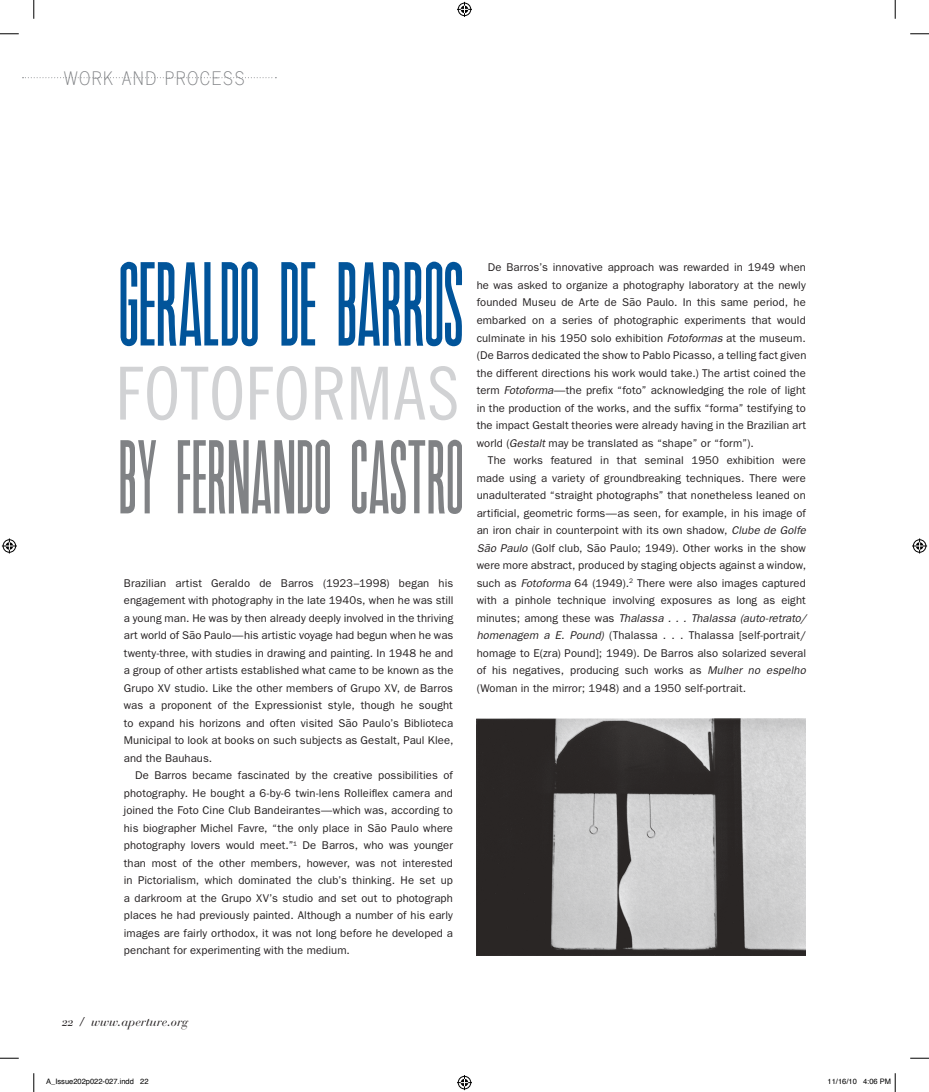
<style>
.page{position:relative;width:929px;height:1092px;background:#fff}
.page>*{position:absolute;margin:0;border:0;box-sizing:border-box;transform-origin:0 0}
.t1{font:107.75px "Strada";letter-spacing:-.01em;color:#01549a}
.t2{font:94.5px "Strada";letter-spacing:-.005em;color:#808285}
.t3{font:73.12px "Trade Gothic Cond Eighteen";color:#d1d2d4}
.t4{font:18.75px "Lightline Gothic";letter-spacing:.08em;color:#808285}
.t5{font:12.5px "Bauer Bodoni Italic Os F";color:#231f20}
.t6{font:11.25px/17.5px "Franklin Gothic";letter-spacing:.01em;color:#231f20;text-align:justify}
.t7{font:7.5px "Helvetica";color:#000}
.s1{font-style:italic}
</style>
<div class="page">
<svg style="left:22px;top:77px;width:254px;height:1px"></svg>
<img style="left:476px;top:718px;width:329px;height:236px">
<svg style="left:0;top:33px;width:19px;height:2px"></svg>
<svg style="left:910px;top:33px;width:18px;height:2px"></svg>
<svg style="left:0;top:1057px;width:19px;height:1px"></svg>
<svg style="left:910px;top:1057px;width:18px;height:1px"></svg>
<svg style="left:33px;top:0;width:2px;height:19px"></svg>
<svg style="left:33px;top:1073px;width:2px;height:18px"></svg>
<svg style="left:894px;top:0;width:1px;height:19px"></svg>
<svg style="left:457px;top:2px;width:15px;height:15px"></svg>
<svg style="left:457px;top:1075px;width:15px;height:14px"></svg>
<svg style="left:2px;top:538px;width:15px;height:15px"></svg>
<svg style="left:912px;top:538px;width:14px;height:15px"></svg>
<svg style="left:894px;top:1073px;width:1px;height:18px"></svg>
<h3 class="t4" style="left:64px;top:67px;width:183px">WORK AND PROCESS</h3>
<h1 class="t1" style="left:118px;top:261px;width:346px">GERALDO DE BARROS</h1>
<h3 class="t3" style="left:115px;top:350px;width:345px">FOTOFORMAS</h3>
<h2 class="t2" style="left:118px;top:439px;width:347px">BY FERNANDO CASTRO</h2>
<p class="t6" style="left:124px;top:573px;width:331px">Brazilian artist Geraldo de Barros (1923–1998) began his engagement with photography in the late 1940s, when he was still a young man. He was by then already deeply involved in the thriving art world of São Paulo—his artistic voyage had begun when he was twenty-three, with studies in drawing and painting. In 1948 he and a group of other artists established what came to be known as the Grupo XV studio. Like the other members of Grupo XV, de Barros was a proponent of the Expressionist style, though he sought to expand his horizons and often visited São Paulo’s Biblioteca Municipal to look at books on such subjects as Gestalt, Paul Klee, and the Bauhaus.</p>
<p class="t6" style="left:124px;top:766px;width:330px;text-indent:11px">De Barros became fascinated by the creative possibilities of photography. He bought a 6-by-6 twin-lens Rolleiflex camera and joined the Foto Cine Club Bandeirantes—which was, according to his biographer Michel Favre, “the only place in São Paulo where photography lovers would meet.”<sup>1</sup> De Barros, who was younger than most of the other members, however, was not interested in Pictorialism, which dominated the club’s thinking. He set up a darkroom at the Grupo XV’s studio and set out to photograph places he had previously painted. Although a number of his early images are fairly orthodox, it was not long before he developed a penchant for experimenting with the medium.</p>
<p class="t6" style="left:476px;top:258px;width:331px;text-indent:11px">De Barros’s innovative approach was rewarded in 1949 when he was asked to organize a photography laboratory at the newly founded Museu de Arte de São Paulo. In this same period, he embarked on a series of photographic experiments that would culminate in his 1950 solo exhibition <span class="s1">Fotoformas</span> at the museum. (De Barros dedicated the show to Pablo Picasso, a telling fact given the different directions his work would take.) The artist coined the term <span class="s1">Fotoforma</span>—the prefix “foto” acknowledging the role of light in the production of the works, and the suffix “forma” testifying to the impact Gestalt theories were already having in the Brazilian art world (<span class="s1">Gestalt</span> may be translated as “shape” or “form”).</p>
<p class="t6" style="left:476px;top:451px;width:331px;text-indent:11px">The works featured in that seminal 1950 exhibition were made using a variety of groundbreaking techniques. There were unadulterated “straight photographs” that nonetheless leaned on artificial, geometric forms—as seen, for example, in his image of an iron chair in counterpoint with its own shadow, <span class="s1">Clube de Golfe São Paulo</span> (Golf club, São Paulo; 1949). Other works in the show were more abstract, produced by staging objects against a window, such as <span class="s1">Fotoforma</span> 64 (1949).<sup>2</sup> There were also images captured with a pinhole technique involving exposures as long as eight minutes; among these was <span class="s1">Thalassa . . . Thalassa (auto-retrato/ homenagem a E. Pound)</span> (Thalassa . . . Thalassa [self-portrait/ homage to E(zra) Pound]; 1949). De Barros also solarized several of his negatives, producing such works as <span class="s1">Mulher no espelho </span>(Woman in the mirror; 1948) and a 1950 self-portrait.</p>
<p class="t5" style="left:62px;top:1014px;width:128px">22 / www.aperture.org</p>
<p class="t7" style="left:46px;top:1078px;width:104px">A_Issue202p022-027.indd 22</p>
<p class="t7" style="left:827px;top:1078px;width:65px">11/16/10 4:06 PM</p>
</div>
